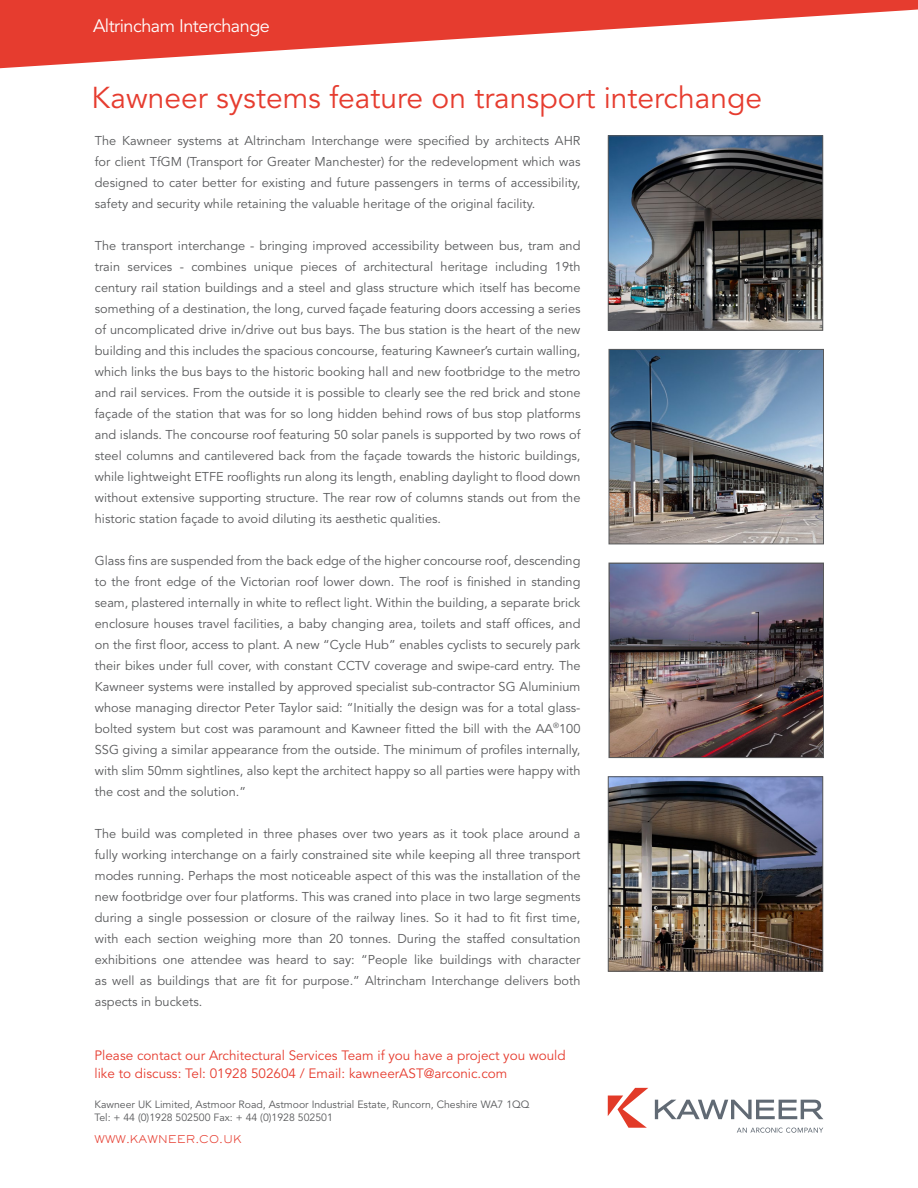
<style>
.page{position:relative;width:918px;height:1188px;background:#fff}
.page>*{position:absolute;margin:0;border:0;box-sizing:border-box;transform-origin:0 0}
.t1{font:30px "Avenir LT Std";color:#e63c2f}
.t2{font:18px "Avenir LT Std";letter-spacing:-.025em;color:#fff}
.t3{font:13.5px/18px "Avenir LT Std";color:#e63c2f}
.t4{font:12.75px/21px "Avenir LT Std";color:#58595b;text-align:justify}
.t5{font:10.5px/12.6px "Avenir LT Std";color:#58595b}
.t6{font:10.5px "Sackers Gothic Light AT";color:#e63c2f}
</style>
<div class="page">
<svg style="left:0;top:0;width:918px;height:68px;fill:#e63c2f"></svg>
<img style="left:611px;top:351px;width:211px;height:191px">
<div style="left:609px;top:349px;width:215px;height:195px;border:1px solid #58595b"></div>
<img style="left:610px;top:778px;width:211px;height:192px">
<div style="left:608px;top:776px;width:215px;height:196px;border:1px solid #58595b"></div>
<img style="left:611px;top:565px;width:211px;height:191px">
<div style="left:609px;top:563px;width:215px;height:195px;border:1px solid #58595b"></div>
<img style="left:610px;top:137px;width:211px;height:192px">
<div style="left:608px;top:135px;width:215px;height:196px;border:1px solid #58595b"></div>
<svg style="left:608px;top:1088px;width:40px;height:40px"></svg>
<svg style="left:655px;top:1100px;width:168px;height:19px"></svg>
<svg style="left:737px;top:1128px;width:86px;height:5px"></svg>
<h2 class="t2" style="left:93px;top:16px;width:178px">Altrincham Interchange</h2>
<h1 class="t1" style="left:92px;top:80px;width:672px">Kawneer systems feature on transport interchange</h1>
<p class="t4" style="left:95px;top:130px;width:487px">The Kawneer systems at Altrincham Interchange were specified by architects AHR for client TfGM (Transport for Greater Manchester) for the redevelopment which was designed to cater better for existing and future passengers in terms of accessibility, safety and security while retaining the valuable heritage of the original facility.</p>
<p class="t4" style="left:95px;top:235px;width:487px">The transport interchange - bringing improved accessibility between bus, tram and train services - combines unique pieces of architectural heritage including 19th century rail station buildings and a steel and glass structure which itself has become something of a destination, the long, curved façade featuring doors accessing a series of uncomplicated drive in/drive out bus bays. The bus station is the heart of the new building and this includes the spacious concourse, featuring Kawneer’s curtain walling, which links the bus bays to the historic booking hall and new footbridge to the metro and rail services. From the outside it is possible to clearly see the red brick and stone façade of the station that was for so long hidden behind rows of bus stop platforms and islands. The concourse roof featuring 50 solar panels is supported by two rows of steel columns and cantilevered back from the façade towards the historic buildings, while lightweight ETFE rooflights run along its length, enabling daylight to flood down without extensive supporting structure. The rear row of columns stands out from the historic station façade to avoid diluting its aesthetic qualities.</p>
<p class="t4" style="left:95px;top:550px;width:487px">Glass fins are suspended from the back edge of the higher concourse roof, descending to the front edge of the Victorian roof lower down. The roof is finished in standing seam, plastered internally in white to reflect light. Within the building, a separate brick enclosure houses travel facilities, a baby changing area, toilets and staff offices, and on the first floor, access to plant. A new “Cycle Hub” enables cyclists to securely park their bikes under full cover, with constant CCTV coverage and swipe-card entry. The Kawneer systems were installed by approved specialist sub-contractor SG Aluminium whose managing director Peter Taylor said: “Initially the design was for a total glass&shy;bolted system but cost was paramount and Kawneer fitted the bill with the AA<sup>®</sup>100<br>SSG giving a similar appearance from the outside. The minimum of profiles internally, with slim 50mm sightlines, also kept the architect happy so all parties were happy with the cost and the solution.”</p>
<p class="t4" style="left:95px;top:823px;width:487px">The build was completed in three phases over two years as it took place around a fully working interchange on a fairly constrained site while keeping all three transport modes running. Perhaps the most noticeable aspect of this was the installation of the new footbridge over four platforms. This was craned into place in two large segments during a single possession or closure of the railway lines. So it had to fit first time, with each section weighing more than 20 tonnes. During the staffed consultation exhibitions one attendee was heard to say: “People like buildings with character as well as buildings that are fit for purpose.” Altrincham Interchange delivers both aspects in buckets.</p>
<p class="t3" style="left:94px;top:1047px;width:473px">Please contact our Architectural Services Team if you have a project you would like to discuss: Tel: 01928 502604 / Email: kawneerAST@arconic.com</p>
<p class="t5" style="left:94px;top:1099px;width:437px">Kawneer UK Limited, Astmoor Road, Astmoor Industrial Estate, Runcorn, Cheshire WA7 1QQ<br>Tel: + 44 (0)1928 502500 Fax: + 44 (0)1928 502501</p>
<p class="t6" style="left:94px;top:1132px;width:149px">WWW.KAWNEER.CO.UK</p>
</div>
